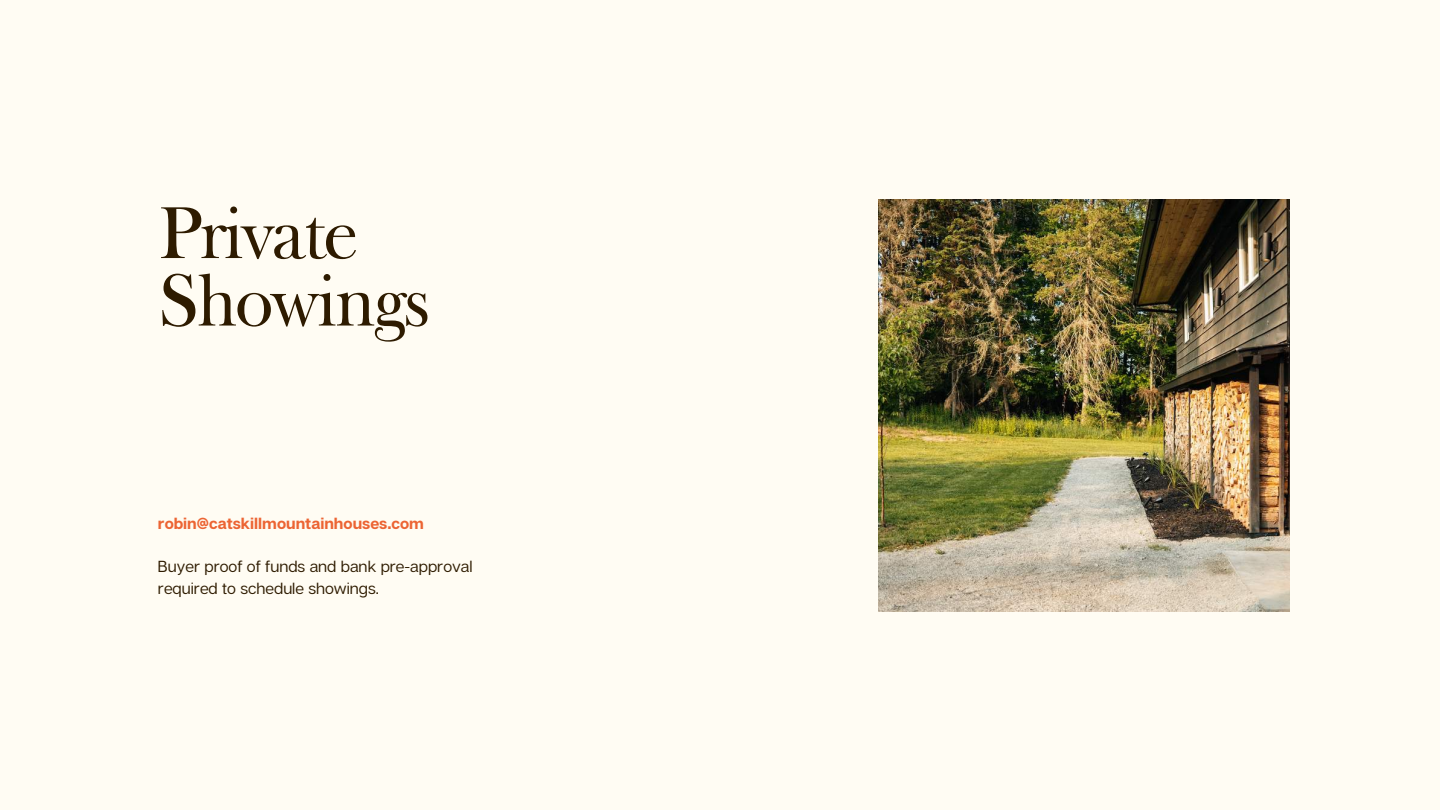
<style>
.page{position:relative;width:1440px;height:810px;background:#fffcf3}
.page>*{position:absolute;margin:0;border:0;box-sizing:border-box;transform-origin:0 0}
.t1{font:75px/67.5px "Frys Baskerville BT";letter-spacing:-.04em;color:#2e1b00}
.t2{font:16px/21.8px "Articulat CF";color:#2e1b00}
.t3{font:700 16px "Articulat CF";color:#ec6433}
</style>
<div class="page">
<img style="left:879px;top:199px;width:411px;height:412px">
<h1 class="t1" style="left:158px;top:197px;width:275px">Private<br>Showings</h1>
<p class="t3" style="left:158px;top:513px;width:268px">robin@catskillmountainhouses.com</p>
<p class="t2" style="left:158px;top:555px;width:316px">Buyer proof of funds and bank pre-approval required to schedule showings.</p>
</div>
